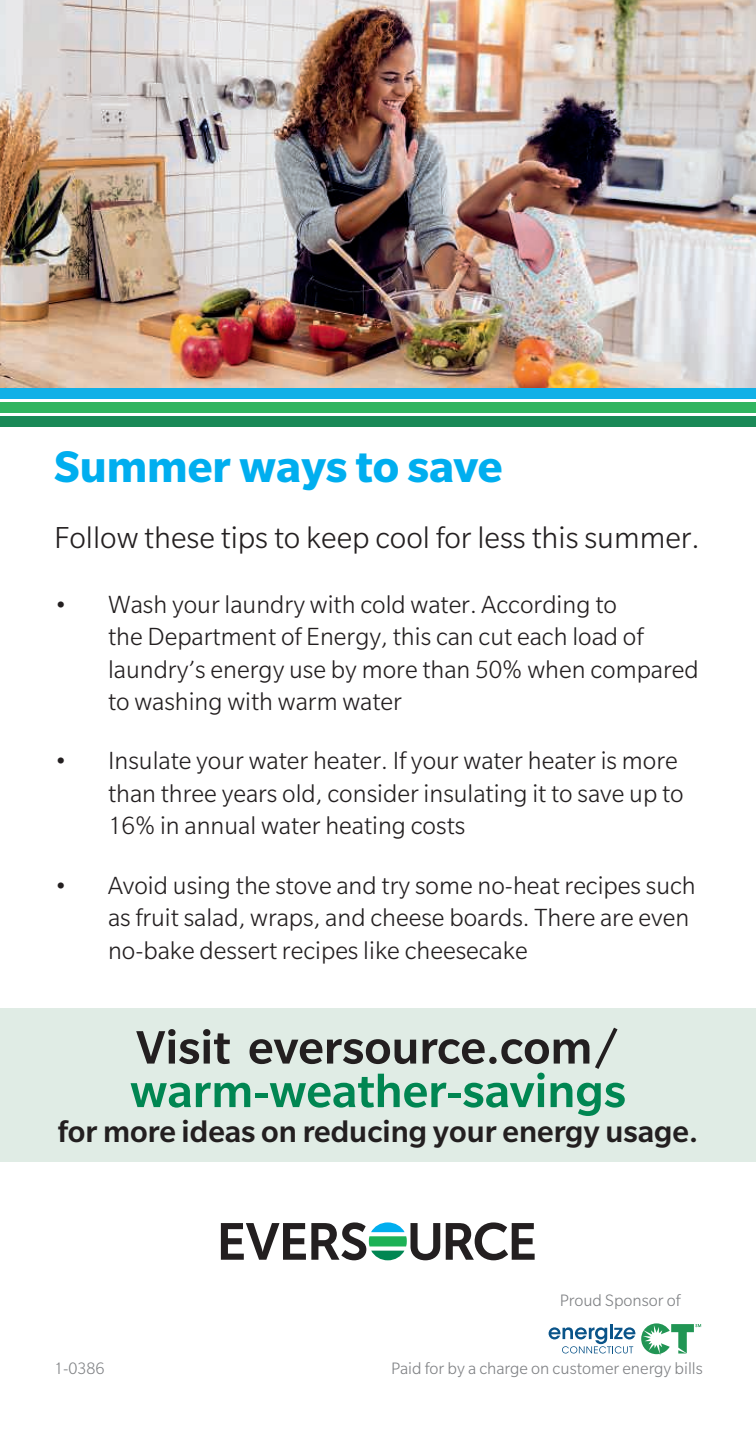
<style>
.page{position:relative;width:756px;height:1434px;background:#fff}
.page>*{position:absolute;margin:0;border:0;box-sizing:border-box;transform-origin:0 0}
.t1{font:500 51px "Slate Pro";color:#231f20}
.t2{font:500 51px "Slate Pro";color:#008652}
.t3{font:700 48px "Slate Pro";color:#00aeef}
.t4{font:300 33px "Slate Pro";color:#231f20}
.t5{font:500 33px "Slate Pro";color:#231f20}
.t6{font:300 27px/32.4px "Slate Pro";color:#231f20}
.t7{font:300 18px "Slate Pro";color:#808285}
</style>
<div class="page">
<div style="left:0;top:388px;width:756px;height:10px;background:#11b0e7"></div>
<div style="left:0;top:402px;width:756px;height:10px;background:#30b460"></div>
<div style="left:0;top:416px;width:756px;height:10px;background:#1a8957"></div>
<svg style="left:221px;top:1222px;width:219px;height:38px"></svg>
<svg style="left:446px;top:1222px;width:89px;height:38px"></svg>
<svg style="left:549px;top:1323px;width:152px;height:32px"></svg>
<div style="left:0;top:1008px;width:756px;height:153px;background:#e0ece5"></div>
<img style="left:0;top:0;width:756px;height:388px">
<h2 class="t3" style="left:54px;top:437px;width:450px">Summer ways to save</h2>
<p class="t4" style="left:54px;top:526px;width:647px">Follow these tips to keep cool for less this summer.</p>
<p class="t6" style="left:108px;top:590px;width:592px;text-indent:-54px">• Wash your laundry with cold water. According to<br>the Department of Energy, this can cut each load of laundry’s energy use by more than 50% when compared to washing with warm water</p>
<p class="t6" style="left:108px;top:746px;width:577px;text-indent:-54px">• Insulate your water heater. If your water heater is more than three years old, consider insulating it to save up to<br>16% in annual water heating costs</p>
<p class="t6" style="left:108px;top:870px;width:589px;text-indent:-54px">• Avoid using the stove and try some no-heat recipes such as fruit salad, wraps, and cheese boards. There are even no-bake dessert recipes like cheesecake</p>
<h1 class="t1" style="left:136px;top:1030px;width:486px">Visit eversource.com/</h1>
<h1 class="t2" style="left:130px;top:1073px;width:498px">warm-weather-savings</h1>
<p class="t5" style="left:58px;top:1119px;width:642px">for more ideas on reducing your energy usage.</p>
<p class="t7" style="left:560px;top:1294px;width:122px">Proud Sponsor of</p>
<p class="t7" style="left:54px;top:1361px;width:52px">1-0386</p>
<p class="t7" style="left:391px;top:1361px;width:313px">Paid for by a charge on customer energy bills</p>
</div>
